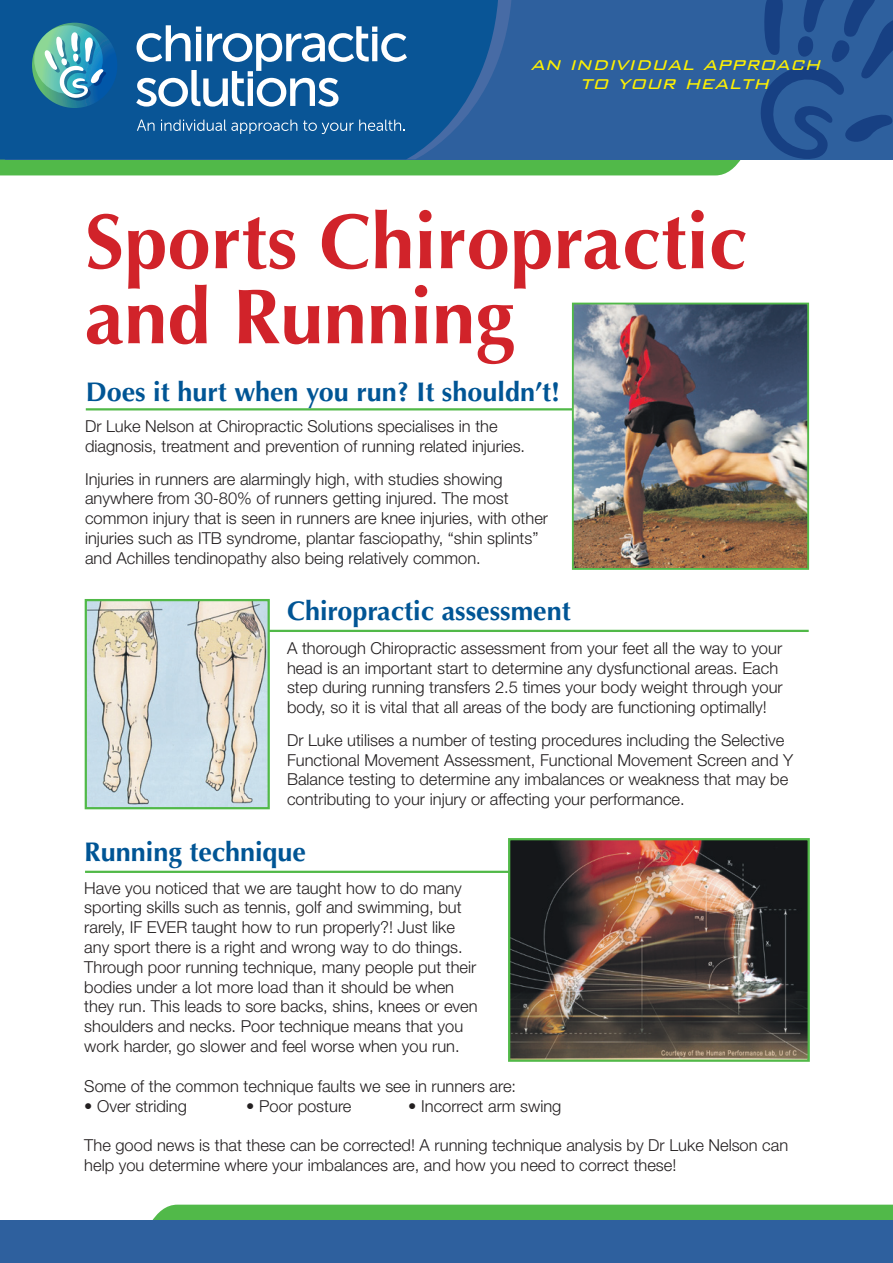
<style>
.page{position:relative;width:893px;height:1263px;background:#fff}
.page>*{position:absolute;margin:0;border:0;box-sizing:border-box;transform-origin:0 0}
.t1{font:700 78px/75px "Optima";color:#d1232a}
.t2{font:700 27px "Optima LT Std";color:#005595}
.t3{font:italic 300 23.25px/18.8px "Bank Gothic";color:#fff101;text-align:center}
.t4{font:300 16.5px/19.8px "Helvetica Neue LT Std";color:#231f20}
</style>
<div class="page">
<hr style="left:196px;top:630px;width:613px;height:2px;background:#51b948">
<div style="left:152px;top:1205px;width:741px;height:15px;background:#51b949"></div>
<div style="left:0;top:1220px;width:893px;height:43px;background:#2e609e"></div>
<svg style="left:0;top:0;width:893px;height:175px;background:#2f6c9a"></svg>
<hr style="left:86px;top:408px;width:723px;height:2px;background:#51b948">
<img style="left:575px;top:306px;width:231px;height:261px">
<div style="left:572px;top:303px;width:237px;height:267px;border:2px solid #51b948"></div>
<img style="left:88px;top:602px;width:179px;height:204px">
<div style="left:85px;top:599px;width:185px;height:210px;border:2px solid #51b948"></div>
<hr style="left:85px;top:871px;width:723px;height:2px;background:#51b948">
<img style="left:511px;top:841px;width:296px;height:218px">
<div style="left:508px;top:838px;width:302px;height:224px;border:2px solid #51b948"></div>
<h3 class="t3" style="left:530px;top:52px;width:300px">an individualapproach to yourhealth</h3>
<h1 class="t1" style="left:85px;top:205px;width:664px">Sports Chiropractic and Running</h1>
<h2 class="t2" style="left:86px;top:376px;width:476px">Does it hurt when you run? It shouldn’t!</h2>
<p class="t4" style="left:85px;top:416px;width:442px">Dr Luke Nelson at Chiropractic Solutions specialises in the diagnosis, treatment and prevention of running related injuries.</p>
<p class="t4" style="left:85px;top:468px;width:465px">Injuries in runners are alarmingly high, with studies showing anywhere from 30-80% of runners getting injured. The most common injury that is seen in runners are knee injuries, with other injuries such as ITB syndrome, plantar fasciopathy, “shin splints” and Achilles tendinopathy also being relatively common.</p>
<h2 class="t2" style="left:287px;top:595px;width:285px">Chiropractic assessment</h2>
<p class="t4" style="left:287px;top:638px;width:497px">A thorough Chiropractic assessment from your feet all the way to your head is an important start to determine any dysfunctional areas. Each step during running transfers 2.5 times your body weight through your body, so it is vital that all areas of the body are functioning optimally!</p>
<p class="t4" style="left:287px;top:730px;width:508px">Dr Luke utilises a number of testing procedures including the Selective Functional Movement Assessment, Functional Movement Screen and Y Balance testing to determine any imbalances or weakness that may be contributing to your injury or affecting your performance.</p>
<h2 class="t2" style="left:84px;top:836px;width:223px">Running technique</h2>
<p class="t4" style="left:84px;top:877px;width:395px">Have you noticed that we are taught how to do many sporting skills such as tennis, golf and swimming, but rarely, IF EVER taught how to run properly?! Just like any sport there is a right and wrong way to do things.<br>Through poor running technique, many people put their bodies under a lot more load than it should be when they run. This leads to sore backs, shins, knees or even shoulders and necks. Poor technique means that you work harder, go slower and feel worse when you run.</p>
<p class="t4" style="left:84px;top:1075px;width:433px">Some of the common technique faults we see in runners are:</p>
<p class="t4" style="left:84px;top:1095px;width:104px">• Over striding</p>
<p class="t4" style="left:246px;top:1095px;width:107px">• Poor posture</p>
<p class="t4" style="left:408px;top:1095px;width:155px">• Incorrect arm swing</p>
<p class="t4" style="left:84px;top:1135px;width:705px">The good news is that these can be corrected! A running technique analysis by Dr Luke Nelson can help you determine where your imbalances are, and how you need to correct these!</p>
</div>
